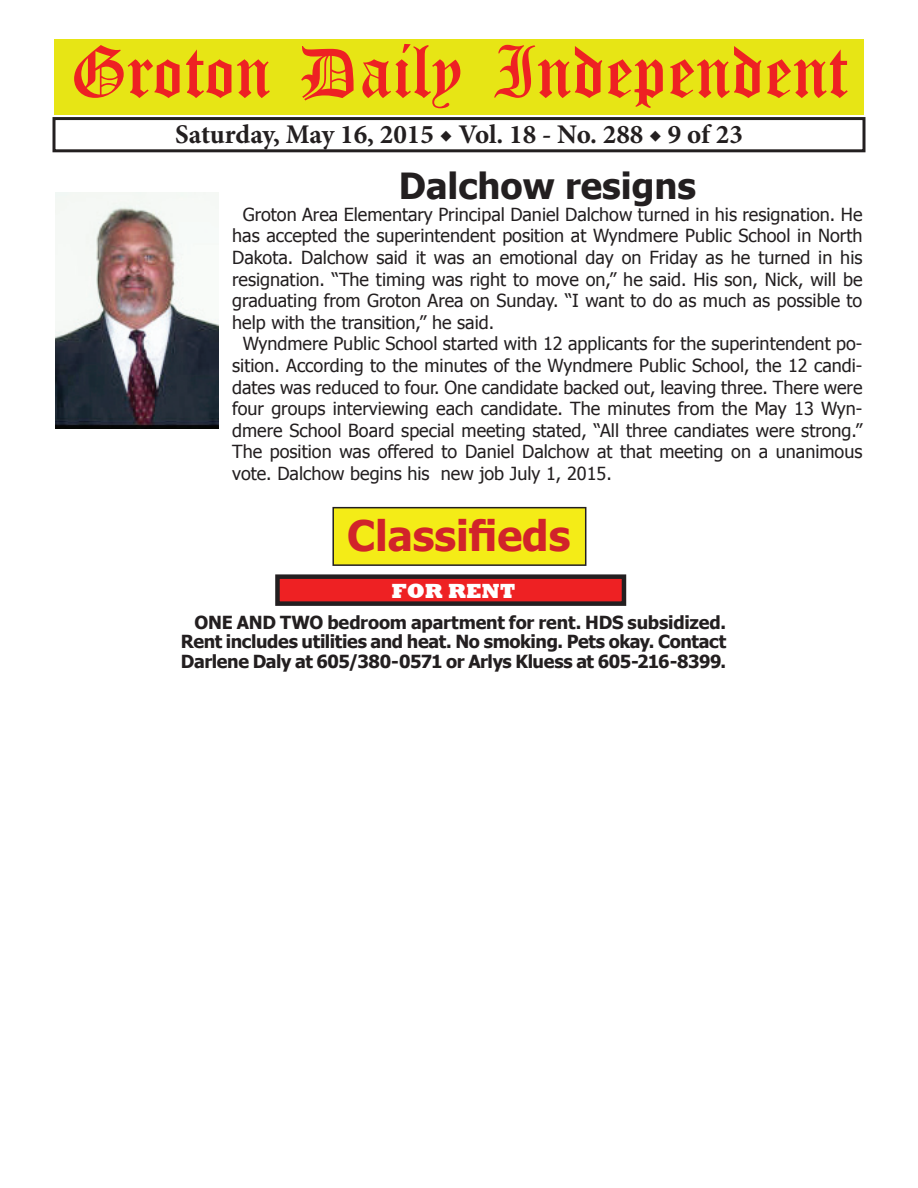
<style>
.page{position:relative;width:918px;height:1188px;background:#fff}
.page>*{position:absolute;margin:0;border:0;box-sizing:border-box;transform-origin:0 0}
.t1{font:54px "Old English Five";color:#ee2123}
.t2{font:700 42px "Tahoma";color:#d1232a}
.t3{font:700 36px "Tahoma";color:#231f20}
.t4{font:700 27px "Minion Pro";color:#231f20}
.t5{font:800 21px "Rockwell";color:#fff}
.t6{font:18px "Tahoma";color:#231f20}
.t7{font:700 18px/19.5px "Tahoma";letter-spacing:-.025em;color:#231f20;text-align:justify}
</style>
<div class="page">
<div style="left:52px;top:117px;width:814px;height:35px;border:3px solid #231f20"></div>
<div style="left:54px;top:40px;width:810px;height:75px;background:#e7e515"></div>
<div style="left:277px;top:577px;width:347px;height:27px;background:#ee2123"></div>
<div style="left:275px;top:574px;width:351px;height:32px;border:4px solid #231f20"></div>
<div style="left:333px;top:508px;width:253px;height:57px;background:#f4ec17"></div>
<div style="left:332px;top:507px;width:254px;height:59px;border:2px solid #231f20"></div>
<img style="left:56px;top:192px;width:163px;height:237px">
<h1 class="t1" style="left:70px;top:47px;width:779px">Groton Daily Independent</h1>
<h3 class="t4" style="left:175px;top:116px;width:569px">Saturday, May 16, 2015 ◆ Vol. 18 - No. 288 ◆ 9 of 23</h3>
<h3 class="t3" style="left:399px;top:161px;width:299px">Dalchow resigns</h3>
<p class="t6" style="left:243px;top:202px;width:621px">Groton Area Elementary Principal Daniel Dalchow turned in his resignation. He</p>
<p class="t6" style="left:232px;top:224px;width:632px">has accepted the superintendent position at Wyndmere Public School in North</p>
<p class="t6" style="left:232px;top:245px;width:632px">Dakota. Dalchow said it was an emotional day on Friday as he turned in his</p>
<p class="t6" style="left:232px;top:267px;width:632px">resignation. “The timing was right to move on,” he said. His son, Nick, will be</p>
<p class="t6" style="left:232px;top:289px;width:632px">graduating from Groton Area on Sunday. “I want to do as much as possible to</p>
<p class="t6" style="left:232px;top:310px;width:264px">help with the transition,” he said.</p>
<p class="t6" style="left:243px;top:332px;width:621px">Wyndmere Public School started with 12 applicants for the superintendent po-</p>
<p class="t6" style="left:232px;top:353px;width:632px">sition. According to the minutes of the Wyndmere Public School, the 12 candi-</p>
<p class="t6" style="left:232px;top:375px;width:632px">dates was reduced to four. One candidate backed out, leaving three. There were</p>
<p class="t6" style="left:232px;top:397px;width:632px">four groups interviewing each candidate. The minutes from the May 13 Wyn-</p>
<p class="t6" style="left:232px;top:418px;width:632px">dmere School Board special meeting stated, “All three candiates were strong.”</p>
<p class="t6" style="left:232px;top:440px;width:632px">The position was offered to Daniel Dalchow at that meeting on a unanimous</p>
<p class="t6" style="left:232px;top:461px;width:381px">vote. Dalchow begins his new job July 1, 2015.</p>
<h2 class="t2" style="left:347px;top:506px;width:225px">Classifieds</h2>
<p class="t5" style="left:392px;top:579px;width:125px">FOR RENT</p>
<p class="t7" style="left:181px;top:611px;width:547px;text-indent:14px">ONE AND TWO bedroom apartment for rent. HDS subsidized.<br>Rent includes utilities and heat. No smoking. Pets okay. Contact Darlene Daly at 605/380-0571 or Arlys Kluess at 605-216-8399.</p>
</div>
